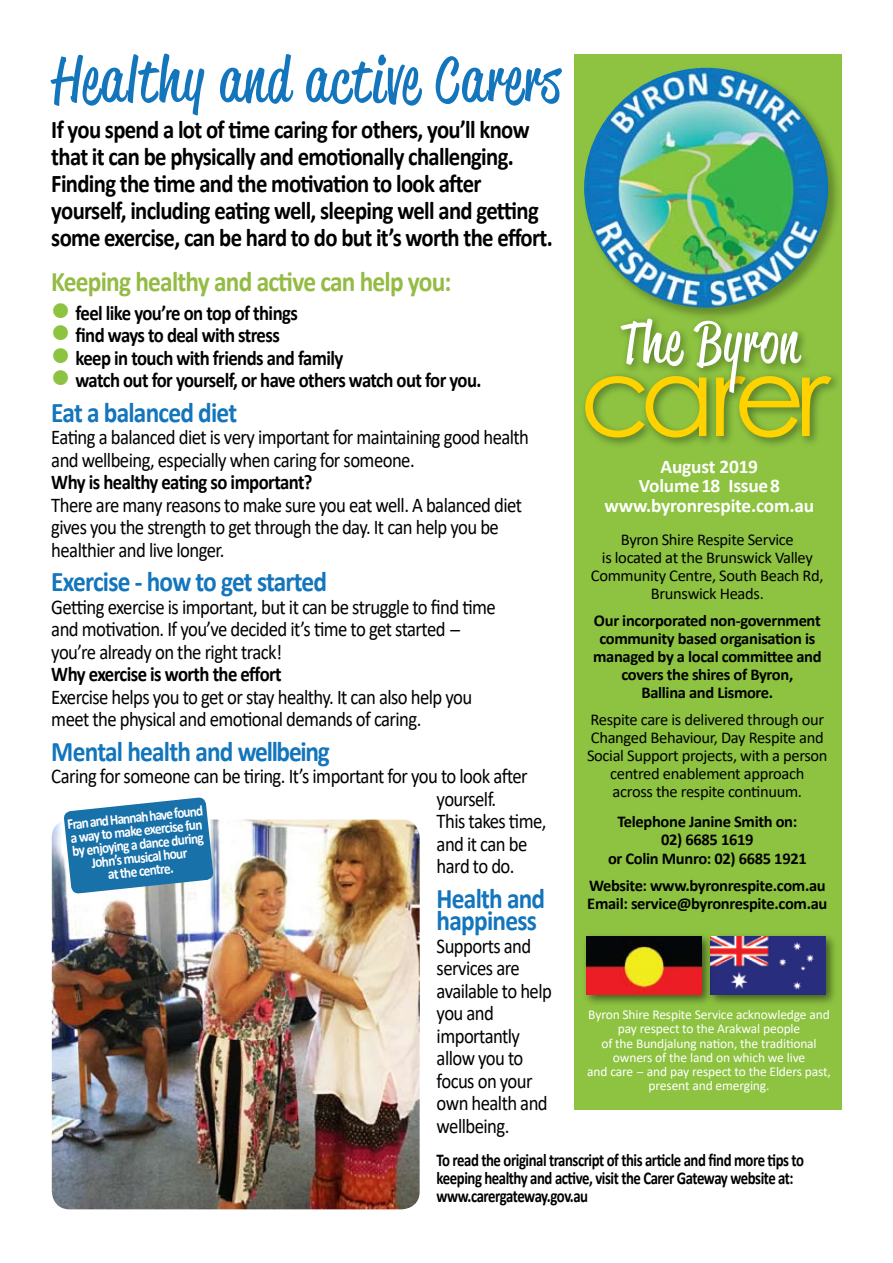
<style>
.page{position:relative;width:893px;height:1263px;background:#fff}
.page>*{position:absolute;margin:0;border:0;box-sizing:border-box;transform-origin:0 0}
.t1{font:700 28.5px/22.5px "Calibri";letter-spacing:-.03em;color:#1375bc;scale:.89 1}
.t2{font:700 28.5px "Calibri";letter-spacing:-.03em;color:#94bb43;scale:.89 1}
.t3{font:700 25.5px/27px "Calibri";letter-spacing:-.03em;color:#000;scale:.89 1}
.t4{font:21px/22.5px "Calibri";letter-spacing:-.03em;color:#000;scale:.89 1}
.t5{font:700 21px "Calibri";letter-spacing:-.03em;color:#000;scale:.89 1}
.t6{font:700 19.35px/19.8px "Calibri";letter-spacing:-.01em;color:#fff;text-align:center}
.t7{font:700 18px/18px "Calibri";letter-spacing:-.03em;color:#000;scale:.82 1}
.t8{font:700 16.5px/18px "Calibri";letter-spacing:-.02em;color:#000;text-align:center}
.t9{font:16.5px/18px "Calibri";letter-spacing:-.02em;color:#000;text-align:center}
.t10{font:700 15px/13.5px "Calibri";color:#fff;text-align:center;scale:.89 1}
.t11{font:13.5px/14.2px "Calibri";letter-spacing:-.01em;color:#fff;text-align:center}
.s1{color:#8dc341}
</style>
<div class="page">
<img style="left:52px;top:819px;width:368px;height:390px">
<div style="left:574px;top:54px;width:268px;height:1056px;background:#8dc341"></div>
<div style="left:706px;top:932px;width:138px;height:81px;background:#000;opacity:.52"></div>
<img style="left:721px;top:936px;width:104px;height:58px">
<div style="left:582px;top:932px;width:139px;height:81px;background:#000;opacity:.52"></div>
<img style="left:586px;top:936px;width:116px;height:58px">
<div style="left:582px;top:66px;width:266px;height:262px;background:#000;opacity:.3"></div>
<img style="left:584px;top:68px;width:244px;height:240px">
<div style="left:580px;top:371px;width:269px;height:87px;background:#000;opacity:.4"></div>
<div style="left:615px;top:313px;width:203px;height:98px;background:#000;opacity:.4"></div>
<svg style="left:585px;top:318px;width:246px;height:119px"></svg>
<svg style="left:50px;top:53px;width:512px;height:62px"></svg>
<svg style="left:63px;top:797px;width:151px;height:97px;background:#4189b6"></svg>
<p class="t3" style="left:51px;top:116px;width:565px">If you spend a lot of time caring for others, you’ll know that it can be physically and emotionally challenging.<br>Finding the time and the motivation to look after yourself, including eating well, sleeping well and getting some exercise, can be hard to do but it’s worth the effort.</p>
<h1 class="t2" style="left:51px;top:262px;width:451px">Keeping healthy and active can help you:</h1>
<p class="t5" style="left:51px;top:298px;width:279px"><span class="s1">●</span> feel like you’re on top of things</p>
<p class="t5" style="left:51px;top:320px;width:258px"><span class="s1">●</span> find ways to deal with stress</p>
<p class="t5" style="left:51px;top:343px;width:330px"><span class="s1">●</span> keep in touch with friends and family</p>
<p class="t5" style="left:51px;top:365px;width:485px"><span class="s1">●</span> watch out for yourself, or have others watch out for you.</p>
<h1 class="t1" style="left:51px;top:401px;width:210px">Eat a balanced diet</h1>
<p class="t4" style="left:51px;top:426px;width:538px">Eating a balanced diet is very important for maintaining good health and wellbeing, especially when caring for someone.</p>
<p class="t5" style="left:51px;top:467px;width:295px">Why is healthy eating so important?</p>
<p class="t4" style="left:51px;top:493px;width:530px">There are many reasons to make sure you eat well. A balanced diet gives you the strength to get through the day. It can help you be healthier and live longer.</p>
<h1 class="t1" style="left:51px;top:570px;width:311px">Exercise - how to get started</h1>
<p class="t4" style="left:51px;top:595px;width:501px">Getting exercise is important, but it can be struggle to find time and motivation. If you’ve decided it’s time to get started - you’re already on the right track!</p>
<p class="t5" style="left:51px;top:659px;width:260px">Why exercise is worth the effort</p>
<p class="t4" style="left:51px;top:685px;width:474px">Exercise helps you to get or stay healthy. It can also help you meet the physical and emotional demands of caring.</p>
<h1 class="t1" style="left:51px;top:740px;width:314px">Mental health and wellbeing</h1>
<p class="t4" style="left:437px;top:765px;width:125px;text-indent:-385px">Caring for someone can be tiring. It’s important for you to look after yourself.<br>This takes time, and it can be hard to do.</p>
<h1 class="t1" style="left:437px;top:887px;width:124px">Health and happiness</h1>
<p class="t4" style="left:437px;top:934px;width:131px">Supports and services are available to help you and importantly allow you to focus on your own health and wellbeing.</p>
<p class="t7" style="left:437px;top:1151px;width:449px">To read the original transcript of this article and find more tips to keeping healthy and active, visit the Carer Gateway website at: www.carergateway.gov.au</p>
<p class="t6" style="left:604px;top:456px;width:211px">August 2019<br>Volume 18 Issue 8 www.byronrespite.com.au</p>
<p class="t9" style="left:591px;top:530px;width:234px">Byron Shire Respite Service<br>is located at the Brunswick Valley<br>Community Centre, South Beach Rd,<br>Brunswick Heads.</p>
<p class="t8" style="left:593px;top:611px;width:230px">Our incorporated non-government community based organisation is managed by a local committee and covers the shires of Byron,<br>Ballina and Lismore.</p>
<p class="t9" style="left:587px;top:710px;width:242px">Respite care is delivered through our Changed Behaviour, Day Respite and Social Support projects, with a person centred enablement approach<br>across the respite continuum.</p>
<p class="t8" style="left:617px;top:812px;width:181px">Telephone Janine Smith on:</p>
<p class="t8" style="left:608px;top:829px;width:200px;line-height:19.5px">02) 6685 1619<br>or Colin Munro: 02) 6685 1921</p>
<p class="t8" style="left:587px;top:876px;width:242px;text-align:left">Website: www.byronrespite.com.au<br>Email: service@byronrespite.com.au</p>
<p class="t10" style="left:67px;top:817px;width:155px;rotate:-6deg">Fran and Hannah have found a way to make exercise fun by enjoying a dance during<br>John’s musical hour<br>at the centre.</p>
<p class="t11" style="left:587px;top:1007px;width:245px">Byron Shire Respite Service acknowledge and pay respect to the Arakwal people<br>of the Bundjalung nation, the traditional owners of the land on which we live<br>and care - and pay respect to the Elders past, present and emerging.</p>
</div>
